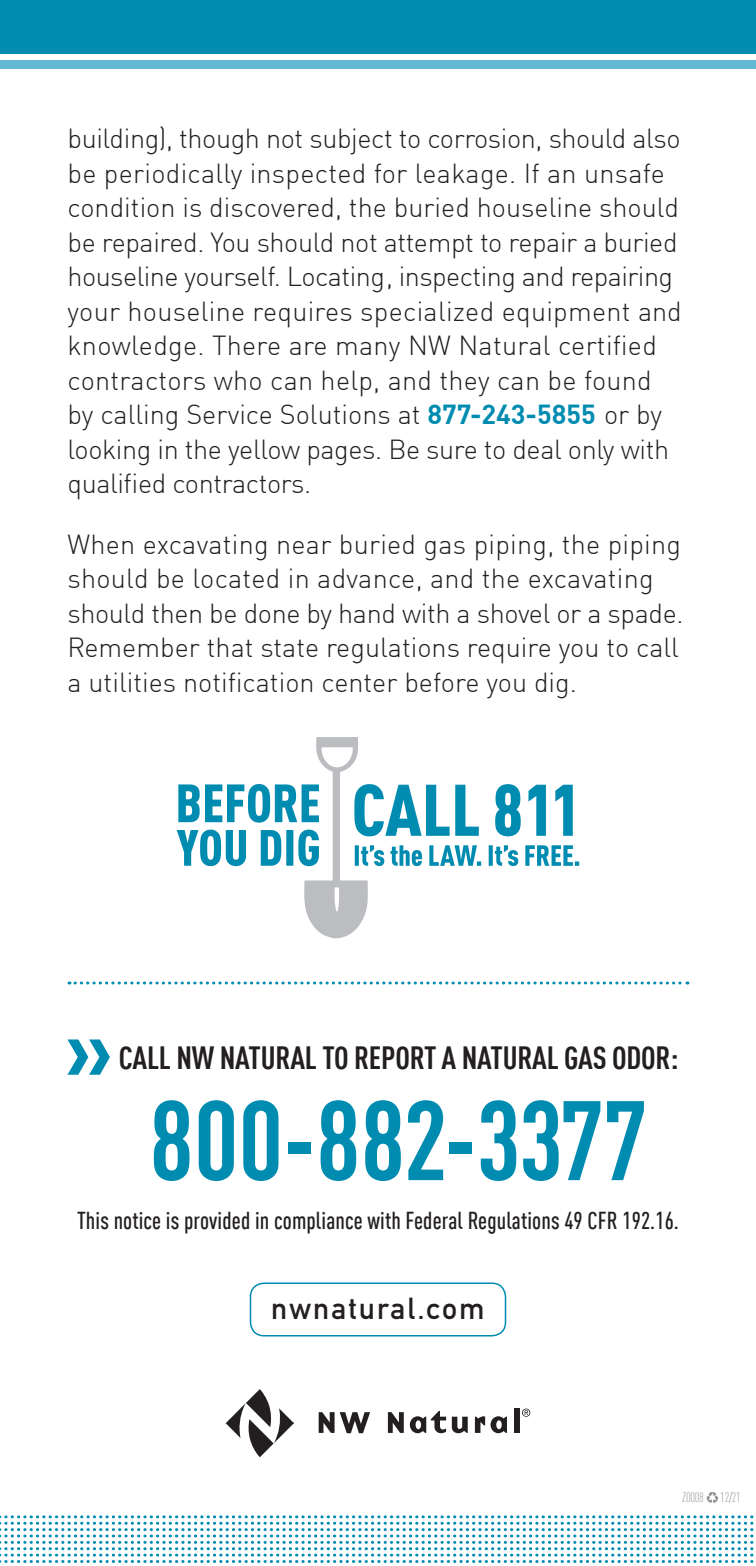
<style>
.page{position:relative;width:756px;height:1566px;background:#fff}
.page>*{position:absolute;margin:0;border:0;box-sizing:border-box;transform-origin:0 0}
.t1{font:700 condensed 111px "DIN Offc";letter-spacing:-.01em;color:#008bb0}
.t2{font:700 condensed 31.5px "DIN Offc";letter-spacing:-.005em;color:#231f20}
.t3{font:30px "DIN Mittelschrift";letter-spacing:.07em;color:#231f20}
.t4{font:300 27px/34.5px "DIN Offc";color:#231f20}
.t5{font:500 condensed 24px "DIN Offc";letter-spacing:.005em;color:#231f20}
.t6{font:300 condensed 13.5px "DIN Offc";letter-spacing:-.02em;color:#939598}
.s1{font-weight:700;color:#008bb0}
</style>
<div class="page">
<div style="left:0;top:0;width:756px;height:54px;background:#008bb0"></div>
<svg style="left:0;top:1515px;width:754px;height:48px"></svg>
<svg style="left:706px;top:1492px;width:12px;height:11px"></svg>
<div style="left:0;top:60px;width:756px;height:9px;background:#63b8d3"></div>
<svg style="left:69px;top:982px;width:619px;height:3px"></svg>
<svg style="left:68px;top:1039px;width:42px;height:36px"></svg>
<div style="left:250px;top:1282px;width:256px;height:54px;border:2px solid #008bb0;border-radius:14px"></div>
<svg style="left:226px;top:1389px;width:68px;height:68px"></svg>
<svg style="left:319px;top:1412px;width:51px;height:21px"></svg>
<svg style="left:388px;top:1412px;width:16px;height:21px"></svg>
<svg style="left:410px;top:1411px;width:36px;height:22px"></svg>
<svg style="left:452px;top:1417px;width:16px;height:16px"></svg>
<svg style="left:475px;top:1416px;width:10px;height:17px"></svg>
<svg style="left:491px;top:1416px;width:16px;height:17px"></svg>
<div style="left:514px;top:1409px;width:6px;height:24px;background:#231f20"></div>
<svg style="left:522px;top:1409px;width:8px;height:8px"></svg>
<svg style="left:177px;top:737px;width:402px;height:201px"></svg>
<p class="t4" style="left:68px;top:121px;width:616px">building), though not subject to corrosion, should also be periodically inspected for leakage. If an unsafe condition is discovered, the buried houseline should be repaired. You should not attempt to repair a buried houseline yourself. Locating, inspecting and repairing your houseline requires specialized equipment and knowledge. There are many NW Natural certified contractors who can help, and they can be found by calling Service Solutions at <span class="s1">877-243-5855</span> or by looking in the yellow pages. Be sure to deal only with qualified contractors.</p>
<p class="t4" style="left:68px;top:527px;width:618px">When excavating near buried gas piping, the piping should be located in advance, and the excavating should then be done by hand with a shovel or a spade.<br>Remember that state regulations require you to call a utilities notification center before you dig.</p>
<p class="t2" style="left:119px;top:1039px;width:561px">CALL NW NATURAL TO REPORT A NATURAL GAS ODOR:</p>
<p class="t1" style="left:149px;top:1073px;width:500px">800-882-3377</p>
<p class="t5" style="left:77px;top:1206px;width:603px">This notice is provided in compliance with Federal Regulations 49 CFR 192.16.</p>
<p class="t3" style="left:271px;top:1291px;width:215px">nwnatural.com</p>
<p class="t6" style="left:682px;top:1490px;width:60px">Z0008 12/21</p>
</div>
